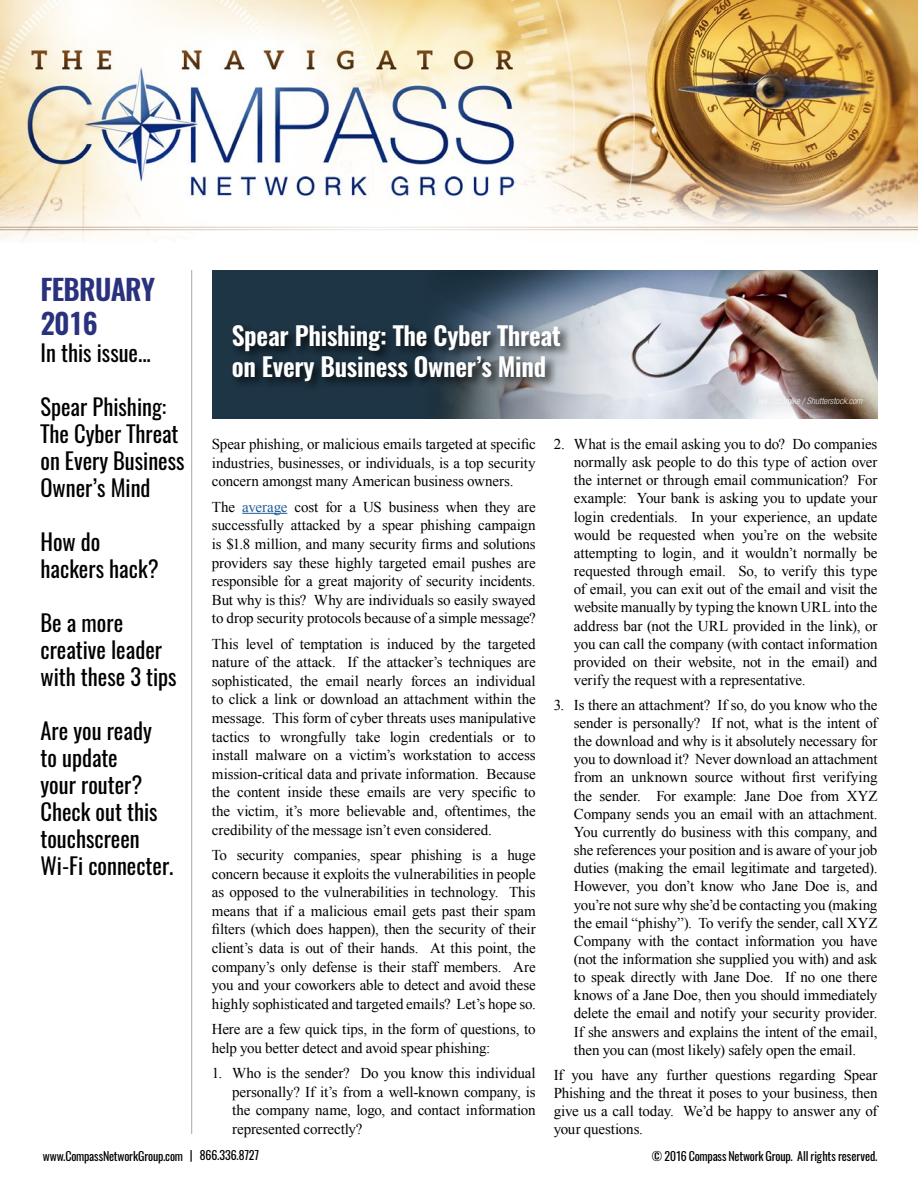
<style>
.page{position:relative;width:918px;height:1188px;background:#fff}
.page>*{position:absolute;margin:0;border:0;box-sizing:border-box;transform-origin:0 0}
.t1{font:600 28.5px/34.2px "Oswald";letter-spacing:-.025em;color:#2a317d}
.t2{font:600 25.5px/30.6px "Oswald";letter-spacing:-.01em;color:#fff}
.t3{font:22.5px/27px "Oswald";color:#000}
.t4{font:15px/18.1px "Times New Roman";letter-spacing:-.01em;color:#000;text-align:justify}
.t5{font:12px "Oswald";letter-spacing:-.01em;color:#000}
.t6{font:italic 300 condensed 9px "Helvetica Neue LT Std";color:#fff}
.s1{color:#215e9e}
</style>
<div class="page">
<img style="left:0;top:0;width:918px;height:243px">
<hr style="left:191px;top:270px;width:1px;height:864px;background:#a7a9ac">
<hr style="left:0;top:227px;width:918px;height:1px;background:#9a734e">
<hr style="left:0;top:229px;width:918px;height:1px;background:#9a734e">
<hr style="left:242px;top:513px;width:45px;height:1px;background:#215e9e">
<div style="left:212px;top:270px;width:666px;height:148px;background:#1e3545"></div>
<img style="left:444px;top:270px;width:434px;height:148px">
<div style="left:230px;top:322px;width:343px;height:71px;background:#000;opacity:.75"></div>
<div style="left:746px;top:383px;width:130px;height:35px;background:#000;opacity:.75"></div>
<h1 class="t1" style="left:40px;top:273px;width:116px">FEBRUARY<br>2016</h1>
<h3 class="t3" style="left:40px;top:340px;width:112px">In this issue...</h3>
<h3 class="t3" style="left:40px;top:394px;width:146px">Spear Phishing:<br>The Cyber Threat on Every Business<br>Owner’s Mind</h3>
<h3 class="t3" style="left:40px;top:529px;width:120px">How do hackers hack?</h3>
<h3 class="t3" style="left:40px;top:610px;width:138px">Be a more creative leader with these 3 tips</h3>
<h3 class="t3" style="left:40px;top:718px;width:134px">Are you ready to update<br>your router?<br>Check out this touchscreen<br>Wi-Fi connecter.</h3>
<h2 class="t2" style="left:232px;top:321px;width:331px">Spear Phishing: The Cyber Threat on Every Business Owner’s Mind</h2>
<p class="t6" style="left:758px;top:395px;width:106px">wk1003mike / Shutterstock.com</p>
<p class="t4" style="left:212px;top:435px;width:325px;line-height:18.6px">Spear phishing, or malicious emails targeted at specific industries, businesses, or individuals, is a top security concern amongst many American business owners.</p>
<p class="t4" style="left:212px;top:497px;width:325px;line-height:18.6px">The <span class="s1">average</span> cost for a US business when they are successfully attacked by a spear phishing campaign is $1.8 million, and many security firms and solutions providers say these highly targeted email pushes are responsible for a great majority of security incidents.<br>But why is this? Why are individuals so easily swayed to drop security protocols because of a simple message?</p>
<p class="t4" style="left:212px;top:634px;width:325px;line-height:18.6px">This level of temptation is induced by the targeted nature of the attack. If the attacker’s techniques are sophisticated, the email nearly forces an individual to click a link or download an attachment within the message. This form of cyber threats uses manipulative tactics to wrongfully take login credentials or to install malware on a victim’s workstation to access mission-critical data and private information. Because the content inside these emails are very specific to the victim, it’s more believable and, oftentimes, the credibility of the message isn’t even considered.</p>
<p class="t4" style="left:212px;top:845px;width:325px;line-height:18.6px">To security companies, spear phishing is a huge concern because it exploits the vulnerabilities in people as opposed to the vulnerabilities in technology. This means that if a malicious email gets past their spam filters (which does happen), then the security of their client’s data is out of their hands. At this point, the company’s only defense is their staff members. Are you and your coworkers able to detect and avoid these highly sophisticated and targeted emails? Let’s hope so.</p>
<p class="t4" style="left:212px;top:1020px;width:325px;line-height:18.6px">Here are a few quick tips, in the form of questions, to help you better detect and avoid spear phishing:</p>
<p class="t4" style="left:232px;top:1064px;width:305px;line-height:18.6px;text-indent:-20px">1. Who is the sender? Do you know this individual personally? If it’s from a well-known company, is the company name, logo, and contact information represented correctly?</p>
<p class="t4" style="left:574px;top:435px;width:305px;text-indent:-20px">2. What is the email asking you to do? Do companies normally ask people to do this type of action over the internet or through email communication? For example: Your bank is asking you to update your login credentials. In your experience, an update would be requested when you’re on the website attempting to login, and it wouldn’t normally be requested through email. So, to verify this type of email, you can exit out of the email and visit the website manually by typing the known URL into the address bar (not the URL provided in the link), or you can call the company (with contact information provided on their website, not in the email) and verify the request with a representative.</p>
<p class="t4" style="left:574px;top:696px;width:305px;text-indent:-20px">3. Is there an attachment? If so, do you know who the sender is personally? If not, what is the intent of the download and why is it absolutely necessary for you to download it? Never download an attachment from an unknown source without first verifying the sender. For example: Jane Doe from XYZ Company sends you an email with an attachment.<br>You currently do business with this company, and she references your position and is aware of your job duties (making the email legitimate and targeted).<br>However, you don’t know who Jane Doe is, and you’re not sure why she’d be contacting you (making the email “phishy”). To verify the sender, call XYZ Company with the contact information you have (not the information she supplied you with) and ask to speak directly with Jane Doe. If no one there knows of a Jane Doe, then you should immediately delete the email and notify your security provider.<br>If she answers and explains the intent of the email, then you can (most likely) safely open the email.</p>
<p class="t4" style="left:554px;top:1065px;width:325px">If you have any further questions regarding Spear Phishing and the threat it poses to your business, then give us a call today. We’d be happy to answer any of your questions.</p>
<p class="t5" style="left:190px;top:1146px;width:71px">| 866.336.8727</p>
<p class="t5" style="left:43px;top:1148px;width:142px">www.CompassNetworkGroup.com</p>
<p class="t5" style="left:652px;top:1148px;width:227px">© 2016 Compass Network Group. All rights reserved.</p>
</div>
